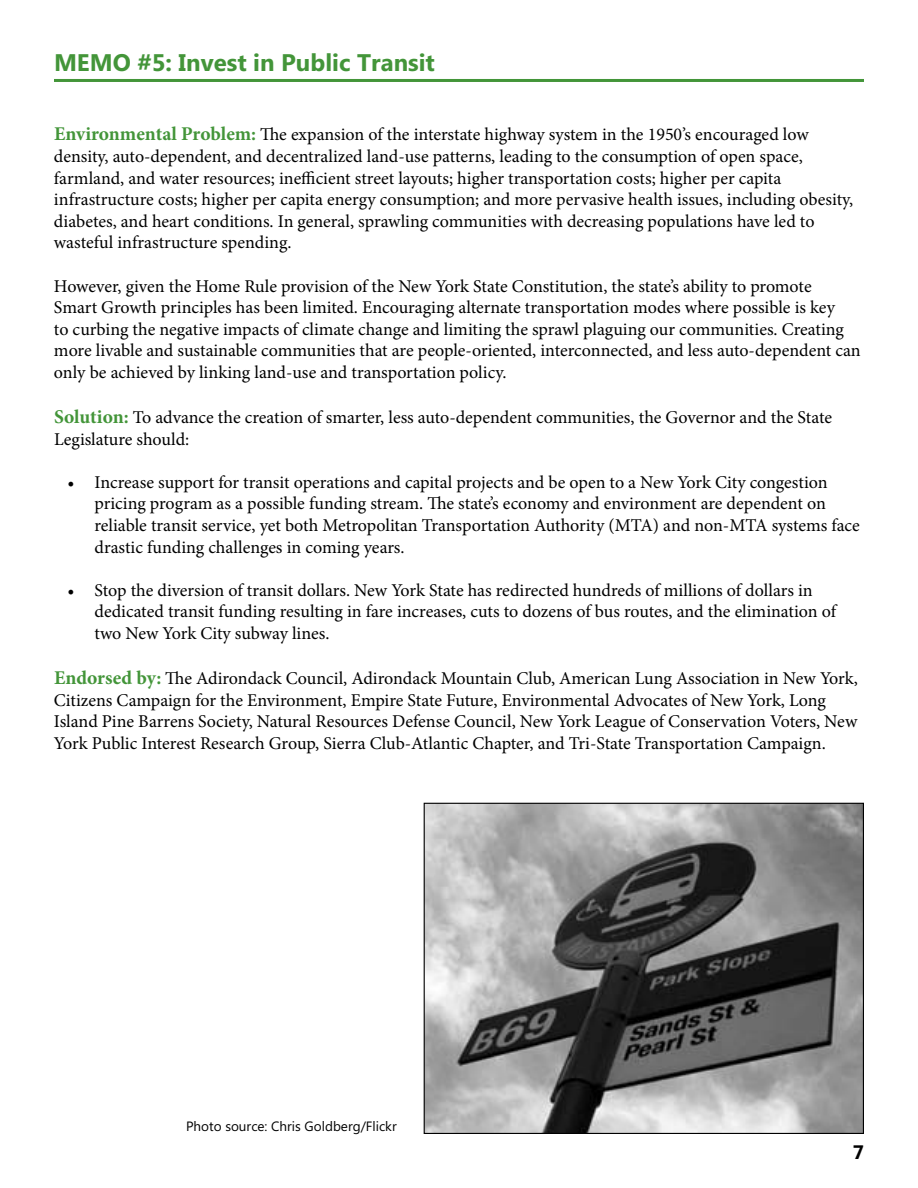
<style>
.page{position:relative;width:918px;height:1188px;background:#fff}
.page>*{position:absolute;margin:0;border:0;box-sizing:border-box;transform-origin:0 0}
.t1{font:700 24px "Microsoft Phags Pa";color:#439539}
.t2{font:700 19.5px "Microsoft Phags Pa";color:#000}
.t3{font:18px/21.6px "Minion Pro";color:#000}
.t4{font:13.5px "Microsoft Phags Pa";color:#000}
.s1{font-weight:700;font-size:19.5px;color:#439539}
</style>
<div class="page">
<hr style="left:54px;top:79px;width:810px;height:3px;background:#439539">
<img style="left:426px;top:805px;width:436px;height:327px">
<div style="left:424px;top:803px;width:440px;height:331px;border:1px solid #000"></div>
<h1 class="t1" style="left:54px;top:46px;width:382px">MEMO #5: Invest in Public Transit</h1>
<p class="t3" style="left:54px;top:124px;width:801px"><span class="s1">Environmental Problem:</span> The expansion of the interstate highway system in the 1950’s encouraged low density, auto-dependent, and decentralized land-use patterns, leading to the consumption of open space, farmland, and water resources; inefficient street layouts; higher transportation costs; higher per capita infrastructure costs; higher per capita energy consumption; and more pervasive health issues, including obesity, diabetes, and heart conditions. In general, sprawling communities with decreasing populations have led to wasteful infrastructure spending.</p>
<p class="t3" style="left:54px;top:275px;width:808px">However, given the Home Rule provision of the New York State Constitution, the state’s ability to promote<br>Smart Growth principles has been limited. Encouraging alternate transportation modes where possible is key<br>to curbing the negative impacts of climate change and limiting the sprawl plaguing our communities. Creating more livable and sustainable communities that are people-oriented, interconnected, and less auto-dependent can only be achieved by linking land-use and transportation policy.</p>
<p class="t3" style="left:54px;top:407px;width:780px"><span class="s1">Solution:</span> To advance the creation of smarter, less auto-dependent communities, the Governor and the State<br>Legislature should:</p>
<p class="t3" style="left:95px;top:471px;width:767px;text-indent:-27px">• Increase support for transit operations and capital projects and be open to a New York City congestion pricing program as a possible funding stream. The state’s economy and environment are dependent on reliable transit service, yet both Metropolitan Transportation Authority (MTA) and non-MTA systems face drastic funding challenges in coming years.</p>
<p class="t3" style="left:95px;top:579px;width:743px;text-indent:-27px">• Stop the diversion of transit dollars. New York State has redirected hundreds of millions of dollars in dedicated transit funding resulting in fare increases, cuts to dozens of bus routes, and the elimination of two New York City subway lines.</p>
<p class="t3" style="left:54px;top:668px;width:805px"><span class="s1">Endorsed by:</span> The Adirondack Council, Adirondack Mountain Club, American Lung Association in New York, Citizens Campaign for the Environment, Empire State Future, Environmental Advocates of New York, Long Island Pine Barrens Society, Natural Resources Defense Council, New York League of Conservation Voters, New York Public Interest Research Group, Sierra Club-Atlantic Chapter, and Tri-State Transportation Campaign.</p>
<p class="t4" style="left:186px;top:1117px;width:212px">Photo source: Chris Goldberg/Flickr</p>
<p class="t2" style="left:853px;top:1138px;width:13px">7</p>
</div>
